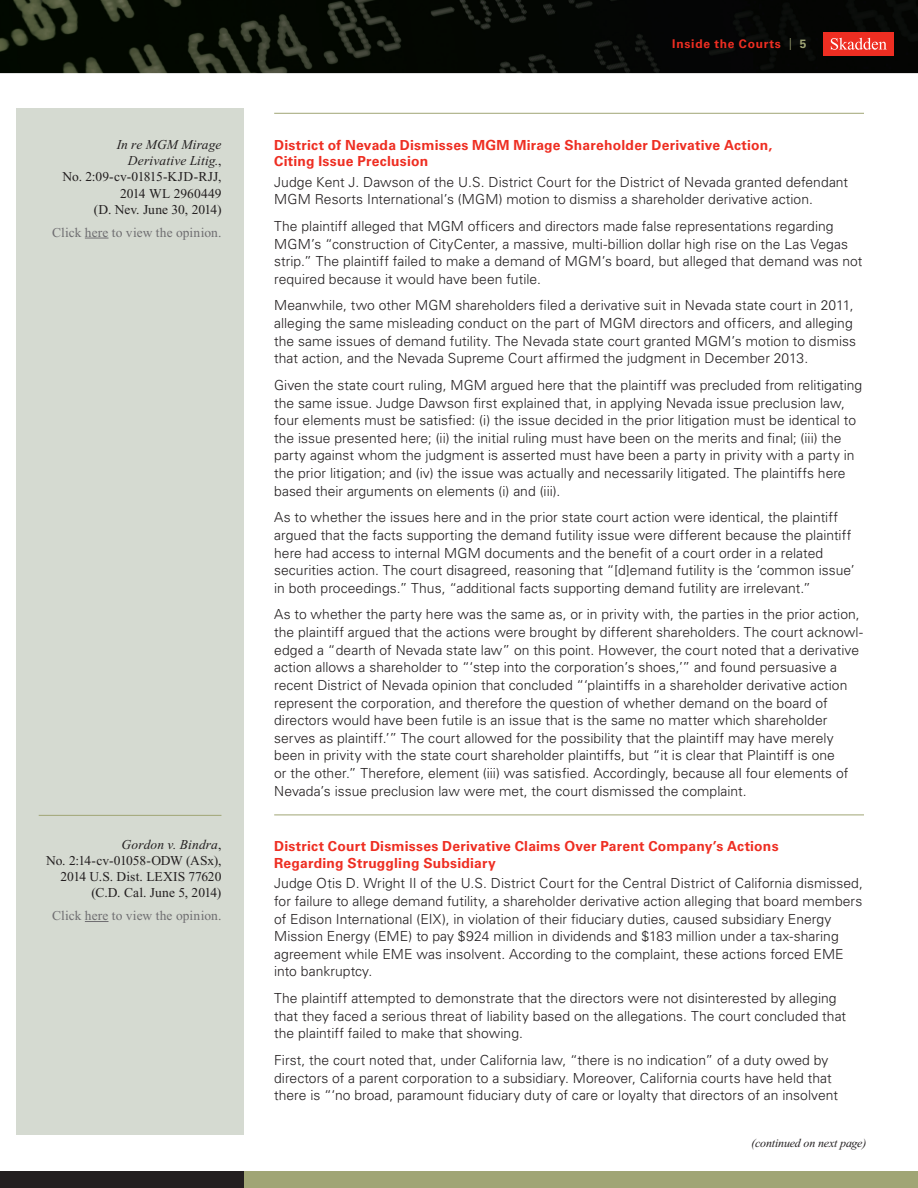
<style>
.page{position:relative;width:918px;height:1188px;background:#fff}
.page>*{position:absolute;margin:0;border:0;box-sizing:border-box;transform-origin:0 0}
.Article_Body{font:300 13.8px/17.7px "Univers LT Std";color:#231f20}
.Article_Heading{font:700 13.8px/16.5px "Univers LT Std";letter-spacing:.015em;color:#ee2e22}
.t1{font:13.5px/16.2px "Times New Roman PS Std";letter-spacing:-.005em;color:#231f20;text-align:right}
.t2{font:13.5px "Times New Roman PS Std";letter-spacing:.005em;color:#6f6e71}
.t3{font:italic 12px "Times New Roman PS Std";letter-spacing:-.015em;color:#231f20}
.t4{font:700 12px "Univers LT Std";letter-spacing:.065em;color:#ee2e22}
.s1{font-style:italic}
.s2{font-weight:300;color:#a0a575}
.s3{color:#a0a575}
</style>
<div class="page">
<img style="left:0;top:0;width:918px;height:73px">
<div style="left:16px;top:108px;width:228px;height:1026px;background:#d5dad1"></div>
<div style="left:0;top:1172px;width:918px;height:16px;background:#a0a575"></div>
<div style="left:0;top:1172px;width:244px;height:16px;background:#231f20"></div>
<div style="left:824px;top:32px;width:70px;height:23px;background:#ee2e22"></div>
<svg style="left:831px;top:38px;width:56px;height:12px"></svg>
<hr style="left:274px;top:113px;width:590px;height:1px;background:#a0a575">
<hr style="left:274px;top:815px;width:590px;height:1px;background:#a0a575">
<svg style="left:85px;top:238px;width:24px;height:1px"></svg>
<hr style="left:39px;top:815px;width:182px;height:1px;background:#a0a575">
<svg style="left:85px;top:921px;width:24px;height:1px"></svg>
<p class="t1" style="left:63px;top:136px;width:161px"><span class="s1">In re MGM Mirage<br>Derivative Litig.</span>,<br>No. 2:09-cv-01815-KJD-RJJ,<br>2014 WL 2960449<br>(D. Nev. June 30, 2014)</p>
<p class="t2" style="left:52px;top:225px;width:171px">Click here to view the opinion.</p>
<p class="t1" style="left:46px;top:836px;width:177px"><span class="s1">Gordon v. Bindra</span>,<br>No. 2:14-cv-01058-ODW (ASx),<br>2014 U.S. Dist. LEXIS 77620 (C.D. Cal. June 5, 2014)</p>
<p class="t2" style="left:52px;top:908px;width:171px">Click here to view the opinion.</p>
<p class="t4" style="left:672px;top:37px;width:136px">Inside the Courts <span class="s2">|</span> <span class="s3">5</span></p>
<p class="Article_Heading" style="left:274px;top:137px;width:500px">District of Nevada Dismisses MGM Mirage Shareholder Derivative Action,<br>Citing Issue Preclusion</p>
<p class="Article_Body" style="left:274px;top:173px;width:575px">Judge Kent J. Dawson of the U.S. District Court for the District of Nevada granted defendant<br>MGM Resorts International’s (MGM) motion to dismiss a shareholder derivative action.</p>
<p class="Article_Body" style="left:274px;top:217px;width:590px">The plaintiff alleged that MGM officers and directors made false representations regarding MGM’s “construction of CityCenter, a massive, multi-billion dollar high rise on the Las Vegas strip.” The plaintiff failed to make a demand of MGM’s board, but alleged that demand was not required because it would have been futile.</p>
<p class="Article_Body" style="left:274px;top:297px;width:583px">Meanwhile, two other MGM shareholders filed a derivative suit in Nevada state court in 2011, alleging the same misleading conduct on the part of MGM directors and officers, and alleging the same issues of demand futility. The Nevada state court granted MGM’s motion to dismiss that action, and the Nevada Supreme Court affirmed the judgment in December 2013.</p>
<p class="Article_Body" style="left:274px;top:376px;width:590px">Given the state court ruling, MGM argued here that the plaintiff was precluded from relitigating the same issue. Judge Dawson first explained that, in applying Nevada issue preclusion law, four elements must be satisfied: (i) the issue decided in the prior litigation must be identical to the issue presented here; (ii) the initial ruling must have been on the merits and final; (iii) the party against whom the judgment is asserted must have been a party in privity with a party in the prior litigation; and (iv) the issue was actually and necessarily litigated. The plaintiffs here based their arguments on elements (i) and (iii).</p>
<p class="Article_Body" style="left:274px;top:509px;width:582px">As to whether the issues here and in the prior state court action were identical, the plaintiff argued that the facts supporting the demand futility issue were different because the plaintiff here had access to internal MGM documents and the benefit of a court order in a related securities action. The court disagreed, reasoning that “[d]emand futility is the ‘common issue’ in both proceedings.” Thus, “additional facts supporting demand futility are irrelevant.”</p>
<p class="Article_Body" style="left:274px;top:606px;width:590px">As to whether the party here was the same as, or in privity with, the parties in the prior action, the plaintiff argued that the actions were brought by different shareholders. The court acknowl&shy;edged a “dearth of Nevada state law” on this point. However, the court noted that a derivative action allows a shareholder to “‘step into the corporation’s shoes,’” and found persuasive a recent District of Nevada opinion that concluded “‘plaintiffs in a shareholder derivative action represent the corporation, and therefore the question of whether demand on the board of directors would have been futile is an issue that is the same no matter which shareholder serves as plaintiff.’” The court allowed for the possibility that the plaintiff may have merely been in privity with the state court shareholder plaintiffs, but “it is clear that Plaintiff is one<br>or the other.” Therefore, element (iii) was satisfied. Accordingly, because all four elements of Nevada’s issue preclusion law were met, the court dismissed the complaint.</p>
<p class="Article_Heading" style="left:274px;top:838px;width:506px">District Court Dismisses Derivative Claims Over Parent Company’s Actions<br>Regarding Struggling Subsidiary</p>
<p class="Article_Body" style="left:274px;top:875px;width:590px">Judge Otis D. Wright II of the U.S. District Court for the Central District of California dismissed, for failure to allege demand futility, a shareholder derivative action alleging that board members of Edison International (EIX), in violation of their fiduciary duties, caused subsidiary Energy Mission Energy (EME) to pay $924 million in dividends and $183 million under a tax-sharing agreement while EME was insolvent. According to the complaint, these actions forced EME into bankruptcy.</p>
<p class="Article_Body" style="left:274px;top:989px;width:574px">The plaintiff attempted to demonstrate that the directors were not disinterested by alleging that they faced a serious threat of liability based on the allegations. The court concluded that the plaintiff failed to make that showing.</p>
<p class="Article_Body" style="left:274px;top:1051px;width:565px">First, the court noted that, under California law, “there is no indication” of a duty owed by directors of a parent corporation to a subsidiary. Moreover, California courts have held that there is “‘no broad, paramount fiduciary duty of care or loyalty that directors of an insolvent</p>
<p class="t3" style="left:751px;top:1137px;width:117px">(continued on next page)</p>
</div>
